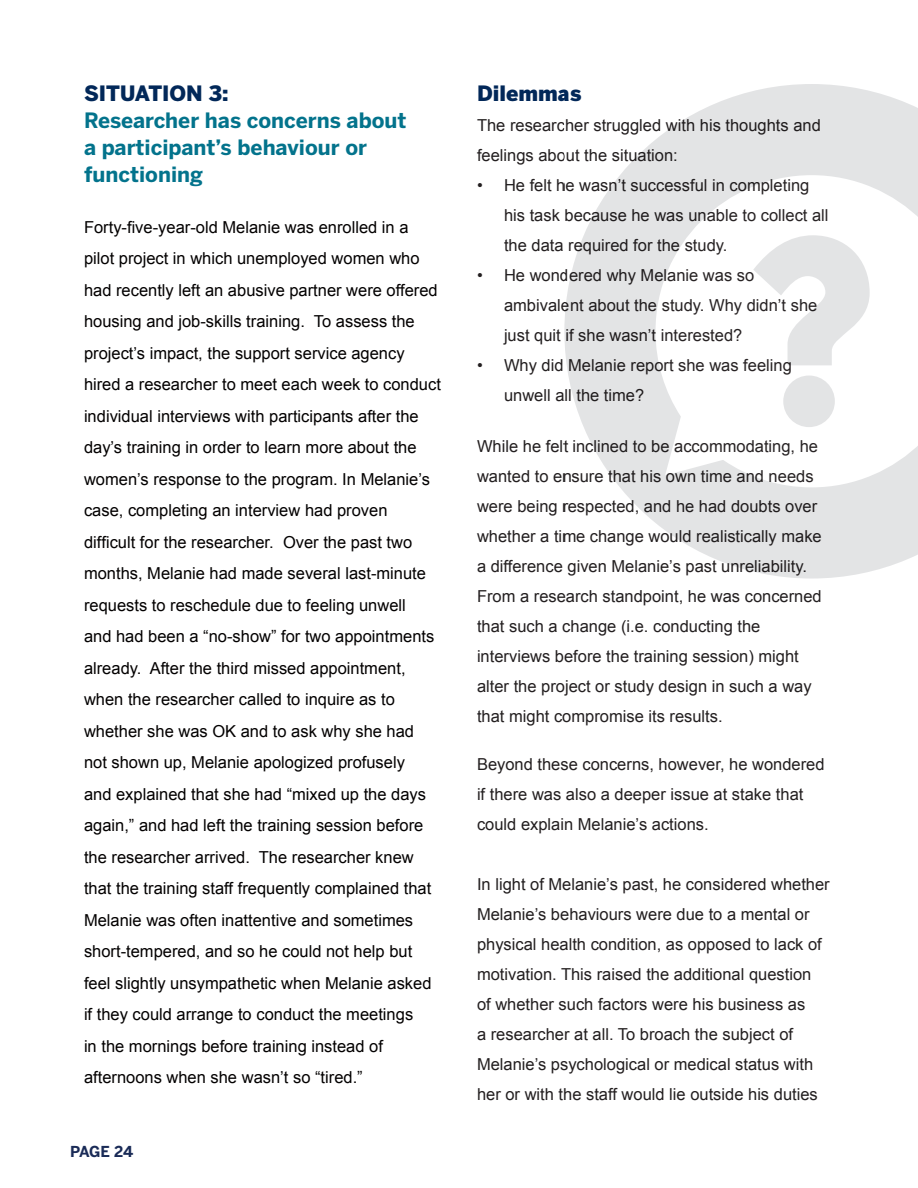
<style>
.page{position:relative;width:918px;height:1188px;background:#fff}
.page>*{position:absolute;margin:0;border:0;box-sizing:border-box;transform-origin:0 0}
.t1{font:700 21px/27px "Benton Sans";color:#03738c}
.t2{font:900 21px "Benton Sans";color:#022859}
.t3{font:16.5px/30px "Arial";color:#231f20}
.t4{font:16.5px/31.5px "Arial";color:#030000}
.t5{font:700 15px "Benton Sans";letter-spacing:-.03em;color:#1a2b57}
.s1{font-weight:900;color:#022859}
</style>
<div class="page">
<svg style="left:564px;top:84px;width:354px;height:495px;fill:#e3e4e5"></svg>
<svg style="left:656px;top:175px;width:262px;height:312px"></svg>
<h4 class="t1" style="left:84px;top:80px;width:324px"><span class="s1">SITUATION 3:<br></span>Researcher has concerns about a participant’s behaviour or functioning</h4>
<p class="t4" style="left:84px;top:211px;width:359px">Forty-five-year-old Melanie was enrolled in a pilot project in which unemployed women who had recently left an abusive partner were offered housing and job-skills training. To assess the project’s impact, the support service agency hired a researcher to meet each week to conduct individual interviews with participants after the day’s training in order to learn more about the women’s response to the program. In Melanie’s case, completing an interview had proven difficult for the researcher. Over the past two months, Melanie had made several last-minute requests to reschedule due to feeling unwell<br>and had been a “no-show” for two appointments already. After the third missed appointment, when the researcher called to inquire as to whether she was OK and to ask why she had not shown up, Melanie apologized profusely<br>and explained that she had “mixed up the days again,” and had left the training session before the researcher arrived. The researcher knew that the training staff frequently complained that Melanie was often inattentive and sometimes short-tempered, and so he could not help but feel slightly unsympathetic when Melanie asked if they could arrange to conduct the meetings<br>in the mornings before training instead of afternoons when she wasn’t so “tired.”</p>
<p class="t5" style="left:70px;top:1142px;width:65px">PAGE 24</p>
<p class="t2" style="left:477px;top:79px;width:106px">Dilemmas</p>
<p class="t3" style="left:477px;top:110px;width:345px">The researcher struggled with his thoughts and feelings about the situation:</p>
<p class="t3" style="left:504px;top:170px;width:326px;text-indent:-27px">• He felt he wasn’t successful in completing his task because he was unable to collect all the data required for the study.</p>
<p class="t3" style="left:504px;top:260px;width:315px;text-indent:-27px">• He wondered why Melanie was so ambivalent about the study. Why didn’t she just quit if she wasn’t interested?</p>
<p class="t3" style="left:504px;top:350px;width:289px;text-indent:-27px">• Why did Melanie report she was feeling unwell all the time?</p>
<p class="t3" style="left:477px;top:431px;width:346px">While he felt inclined to be accommodating, he wanted to ensure that his own time and needs were being respected, and he had doubts over whether a time change would realistically make a difference given Melanie’s past unreliability.</p>
<p class="t3" style="left:477px;top:581px;width:346px">From a research standpoint, he was concerned that such a change (i.e. conducting the interviews before the training session) might alter the project or study design in such a way that might compromise its results.</p>
<p class="t3" style="left:477px;top:749px;width:349px">Beyond these concerns, however, he wondered if there was also a deeper issue at stake that could explain Melanie’s actions.</p>
<p class="t3" style="left:477px;top:869px;width:354px">In light of Melanie’s past, he considered whether Melanie’s behaviours were due to a mental or physical health condition, as opposed to lack of motivation. This raised the additional question<br>of whether such factors were his business as<br>a researcher at all. To broach the subject of Melanie’s psychological or medical status with her or with the staff would lie outside his duties</p>
</div>
